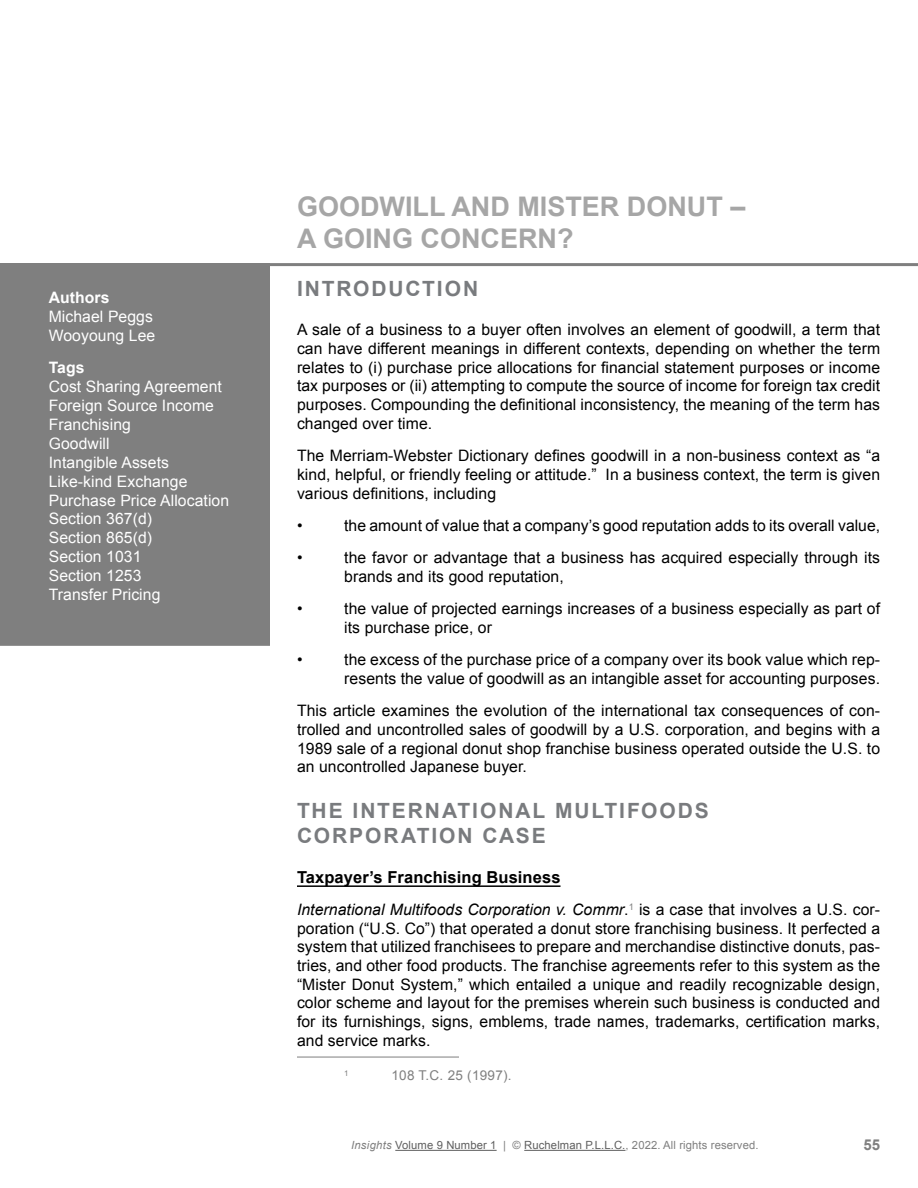
<style>
.page{position:relative;width:918px;height:1188px;background:#fff}
.page>*{position:absolute;margin:0;border:0;box-sizing:border-box;transform-origin:0 0}
.t1{font:700 27px/32.4px "Arial";color:#a6a6a6}
.t2{font:700 21px/25.2px "Arial";letter-spacing:.09em;color:#797b7e}
.t3{font:700 16.5px "Arial";letter-spacing:.005em;color:#000}
.t4{font:15.75px/18.8px "Arial";letter-spacing:.005em;color:#000;text-align:justify}
.t5{font:15.75px/18.9px "Arial";letter-spacing:.005em;color:#fff}
.t6{font:700 15.75px "Arial";letter-spacing:.005em;color:#fff}
.t7{font:700 15px "Arial";color:#7f7f7f}
.t8{font:13.5px "Arial";letter-spacing:.02em;color:#7f7f7f}
.t9{font:11.25px "Arial";letter-spacing:.01em;color:#5f5f5f}
.t10{font:7.8px "Arial";color:#7f7f7f}
.s1{font-style:italic}
.s2{font-style:italic;color:#7f7f7f}
.s3{color:#7f7f7f}
</style>
<div class="page">
<hr style="left:395px;top:1150px;width:102px;height:1px;background:#5f5f5f">
<hr style="left:524px;top:1150px;width:102px;height:1px;background:#5f5f5f">
<div style="left:0;top:266px;width:270px;height:380px;background:#7f7f7f"></div>
<hr style="left:0;top:263px;width:918px;height:3px;background:#7f7f7f">
<hr style="left:297px;top:885px;width:264px;height:2px;background:#000">
<hr style="left:297px;top:1057px;width:162px;height:1px;background:#7f7f7f">
<p class="t6" style="left:49px;top:287px;width:62px">Authors</p>
<p class="t5" style="left:49px;top:307px;width:108px">Michael Peggs<br>Wooyoung Lee</p>
<p class="t6" style="left:49px;top:357px;width:37px">Tags</p>
<p class="t5" style="left:49px;top:377px;width:182px">Cost Sharing Agreement<br>Foreign Source Income<br>Franchising<br>Goodwill<br>Intangible Assets<br>Like-kind Exchange<br>Purchase Price Allocation<br>Section 367(d)<br>Section 865(d)<br>Section 1031<br>Section 1253<br>Transfer Pricing</p>
<h1 class="t1" style="left:297px;top:191px;width:450px">GOODWILL AND MISTER DONUT –<br>A GOING CONCERN?</h1>
<h2 class="t2" style="left:297px;top:277px;width:183px">INTRODUCTION</h2>
<p class="t4" style="left:297px;top:320px;width:585px">A sale of a business to a buyer often involves an element of goodwill, a term that can have different meanings in different contexts, depending on whether the term relates to (i) purchase price allocations for financial statement purposes or income tax purposes or (ii) attempting to compute the source of income for foreign tax credit purposes. Compounding the definitional inconsistency, the meaning of the term has changed over time.</p>
<p class="t4" style="left:297px;top:446px;width:585px">The Merriam-Webster Dictionary defines goodwill in a non-business context as “a kind, helpful, or friendly feeling or attitude.” In a business context, the term is given various definitions, including</p>
<p class="t4" style="left:297px;top:516px;width:7px">•</p>
<p class="t4" style="left:344px;top:516px;width:537px">the amount of value that a company’s good reputation adds to its overall value,</p>
<p class="t4" style="left:297px;top:548px;width:7px">•</p>
<p class="t4" style="left:344px;top:548px;width:537px">the favor or advantage that a business has acquired especially through its brands and its good reputation,</p>
<p class="t4" style="left:297px;top:599px;width:7px">•</p>
<p class="t4" style="left:344px;top:599px;width:537px">the value of projected earnings increases of a business especially as part of its purchase price, or</p>
<p class="t4" style="left:297px;top:650px;width:7px">•</p>
<p class="t4" style="left:344px;top:650px;width:537px">the excess of the purchase price of a company over its book value which rep&shy;resents the value of goodwill as an intangible asset for accounting purposes.</p>
<p class="t4" style="left:297px;top:701px;width:585px">This article examines the evolution of the international tax consequences of con&shy;trolled and uncontrolled sales of goodwill by a U.S. corporation, and begins with a 1989 sale of a regional donut shop franchise business operated outside the U.S. to an uncontrolled Japanese buyer.</p>
<h2 class="t2" style="left:297px;top:799px;width:413px">THE INTERNATIONAL MULTIFOODS<br>CORPORATION CASE</h2>
<p class="t3" style="left:297px;top:867px;width:265px">Taxpayer’s Franchising Business</p>
<p class="t4" style="left:297px;top:901px;width:585px"><span class="s1">International Multifoods Corporation v. Commr</span>.<sup>1</sup> is a case that involves a U.S. cor&shy;poration (“U.S. Co”) that operated a donut store franchising business. It perfected a system that utilized franchisees to prepare and merchandise distinctive donuts, pas&shy;tries, and other food products. The franchise agreements refer to this system as the “Mister Donut System,” which entailed a unique and readily recognizable design, color scheme and layout for the premises wherein such business is conducted and for its furnishings, signs, emblems, trade names, trademarks, certification marks, and service marks.</p>
<p class="t10" style="left:344px;top:1068px;width:6px">1</p>
<p class="t8" style="left:391px;top:1066px;width:122px">108 T.C. 25 (1997).</p>
<p class="t9" style="left:351px;top:1138px;width:409px"><span class="s2">Insights</span> Volume 9 Number 1 <span class="s3">| ©</span> Ruchelman P.L.L.C.<span class="s3">, 2022. All rights reserved.</span></p>
<p class="t7" style="left:863px;top:1135px;width:18px">55</p>
</div>
